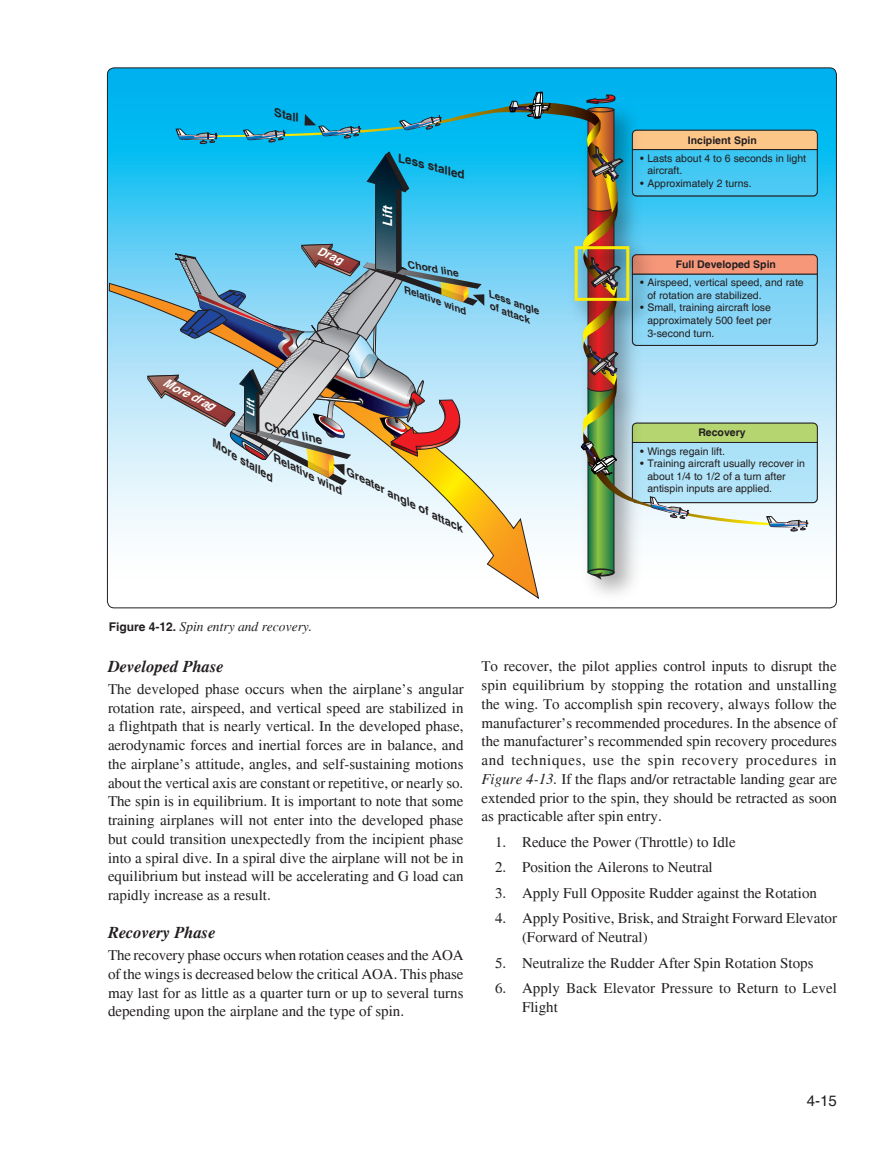
<style>
.page{position:relative;width:891px;height:1161px;background:#fff}
.page>*{position:absolute;margin:0;border:0;box-sizing:border-box;transform-origin:0 0}
.AC_heading_3{font:italic 700 16.5px "Times";color:#231f20}
.AC_body_text{font:15px/18.8px "Times";color:#231f20;text-align:justify}
.AC_bullet_text{font:15px/18.8px "Times";color:#231f20}
.t1{font:15px "Helvetica";color:#231f20}
.AC_body_text-2{font:italic 13.5px "Times";color:#231f20}
.t2{font:italic 700 13.05px "Helvetica";color:#fff}
.t3{font:italic 700 12px "Helvetica";color:#fff;scale:.96 1}
.t4{font:italic 700 11.55px "Helvetica";color:#231f20}
.t5{font:italic 700 11.55px "Helvetica";color:#fff}
.t6{font:italic 700 11.1px "Helvetica";color:#231f20;scale:1.07 1}
.t7{font:italic 700 10.65px "Helvetica";color:#fff}
.t8{font:10.5px/12.6px "Helvetica";color:#231f20}
.t9{font:700 10.5px "Helvetica";color:#231f20}
.t10{font:italic 700 10.35px "Helvetica";color:#231f20;scale:1.17 1}
.t11{font:italic 700 10.35px "Helvetica";color:#231f20;scale:1.15 1}
.t12{font:italic 700 10.05px "Helvetica";color:#231f20;scale:1.04 1}
.t13{font:italic 700 9.6px/11.6px "Helvetica";color:#231f20;text-align:center;scale:1.08 1}
.s1{font-family:"Helvetica";font-weight:700;font-style:normal;font-size:12px}
.s2{font-style:italic}
</style>
<div class="page">
<svg style="left:107px;top:68px;width:729px;height:540px"></svg>
<img style="left:575px;top:580px;width:73px;height:26px">
<svg style="left:109px;top:283px;width:430px;height:315px"></svg>
<img style="left:148px;top:92px;width:670px;height:488px">
<p class="t4" style="left:277px;top:105px;width:27px;rotate:15deg">Stall</p>
<p class="t3" style="left:167px;top:375px;width:60px;rotate:27deg">More drag</p>
<p class="t7" style="left:244px;top:417px;width:25px;rotate:-90deg">Lift</p>
<p class="t5" style="left:321px;top:244px;width:28px;rotate:22deg">Drag</p>
<p class="t4" style="left:401px;top:151px;width:70px;rotate:15deg">Less stalled</p>
<p class="t2" style="left:379px;top:227px;width:26px;rotate:-90deg">Lift</p>
<p class="t12" style="left:410px;top:258px;width:51px;rotate:10deg">Chord line</p>
<p class="t13" style="left:407px;top:284px;width:63px;rotate:20deg">Relative wind</p>
<p class="t13" style="left:492px;top:289px;width:51px;rotate:20deg">Less angle of attack</p>
<p class="t6" style="left:268px;top:420px;width:57px;rotate:14deg">Chord line</p>
<p class="t11" style="left:218px;top:438px;width:62px;rotate:31deg">More stalled</p>
<p class="t10" style="left:278px;top:452px;width:67px;rotate:27deg">Relative wind</p>
<p class="t10" style="left:352px;top:466px;width:113px;rotate:27deg">Greater angle of attack</p>
<p class="AC_body_text-2" style="left:109px;top:619px;width:205px"><span class="s1">Figure 4-12.</span> Spin entry and recovery.</p>
<p class="t9" style="left:688px;top:133px;width:70px">Incipient Spin</p>
<p class="t8" style="left:647px;top:152px;width:160px;text-indent:-7px">• Lasts about 4 to 6 seconds in light aircraft.</p>
<p class="t8" style="left:640px;top:177px;width:113px">• Approximately 2 turns.</p>
<p class="t9" style="left:676px;top:258px;width:102px">Full Developed Spin</p>
<p class="t8" style="left:647px;top:277px;width:158px;text-indent:-7px">• Airspeed, vertical speed, and rate of rotation are stabilized.</p>
<p class="t8" style="left:647px;top:302px;width:126px;text-align:justify;text-indent:-7px">• Small, training aircraft lose approximately 500 feet per 3-second turn.</p>
<p class="t9" style="left:698px;top:426px;width:49px">Recovery</p>
<p class="t8" style="left:640px;top:445px;width:86px">• Wings regain lift.</p>
<p class="t8" style="left:647px;top:458px;width:159px;text-indent:-7px">• Training aircraft usually recover in about 1/4 to 1/2 of a turn after antispin inputs are applied.</p>
<p class="AC_heading_3" style="left:108px;top:657px;width:117px">Developed Phase</p>
<p class="AC_body_text" style="left:108px;top:680px;width:357px">The developed phase occurs when the airplane’s angular rotation rate, airspeed, and vertical speed are stabilized in a flightpath that is nearly vertical. In the developed phase, aerodynamic forces and inertial forces are in balance, and the airplane’s attitude, angles, and self-sustaining motions about the vertical axis are constant or repetitive, or nearly so.<br>The spin is in equilibrium. It is important to note that some training airplanes will not enter into the developed phase but could transition unexpectedly from the incipient phase into a spiral dive. In a spiral dive the airplane will not be in equilibrium but instead will be accelerating and G load can rapidly increase as a result.</p>
<p class="AC_heading_3" style="left:108px;top:923px;width:109px">Recovery Phase</p>
<p class="AC_body_text" style="left:108px;top:946px;width:357px">The recovery phase occurs when rotation ceases and the AOA of the wings is decreased below the critical AOA. This phase may last for as little as a quarter turn or up to several turns depending upon the airplane and the type of spin.</p>
<p class="AC_body_text" style="left:482px;top:657px;width:357px">To recover, the pilot applies control inputs to disrupt the spin equilibrium by stopping the rotation and unstalling the wing. To accomplish spin recovery, always follow the manufacturer’s recommended procedures. In the absence of the manufacturer’s recommended spin recovery procedures and techniques, use the spin recovery procedures in <span class="s2">Figure 4-13.</span> If the flaps and/or retractable landing gear are extended prior to the spin, they should be retracted as soon as practicable after spin entry.</p>
<p class="AC_bullet_text" style="left:495px;top:833px;width:242px">1. Reduce the Power (Throttle) to Idle</p>
<p class="AC_bullet_text" style="left:495px;top:858px;width:219px">2. Position the Ailerons to Neutral</p>
<p class="AC_bullet_text" style="left:495px;top:884px;width:324px">3. Apply Full Opposite Rudder against the Rotation</p>
<p class="AC_bullet_text" style="left:522px;top:909px;width:317px;text-indent:-27px">4. Apply Positive, Brisk, and Straight Forward Elevator (Forward of Neutral)</p>
<p class="AC_bullet_text" style="left:495px;top:953px;width:320px">5. Neutralize the Rudder After Spin Rotation Stops</p>
<p class="AC_bullet_text" style="left:522px;top:979px;width:317px;text-indent:-27px">6. Apply Back Elevator Pressure to Return to Level<br>Flight</p>
<p class="t1" style="left:807px;top:1092px;width:32px">4-15</p>
</div>
